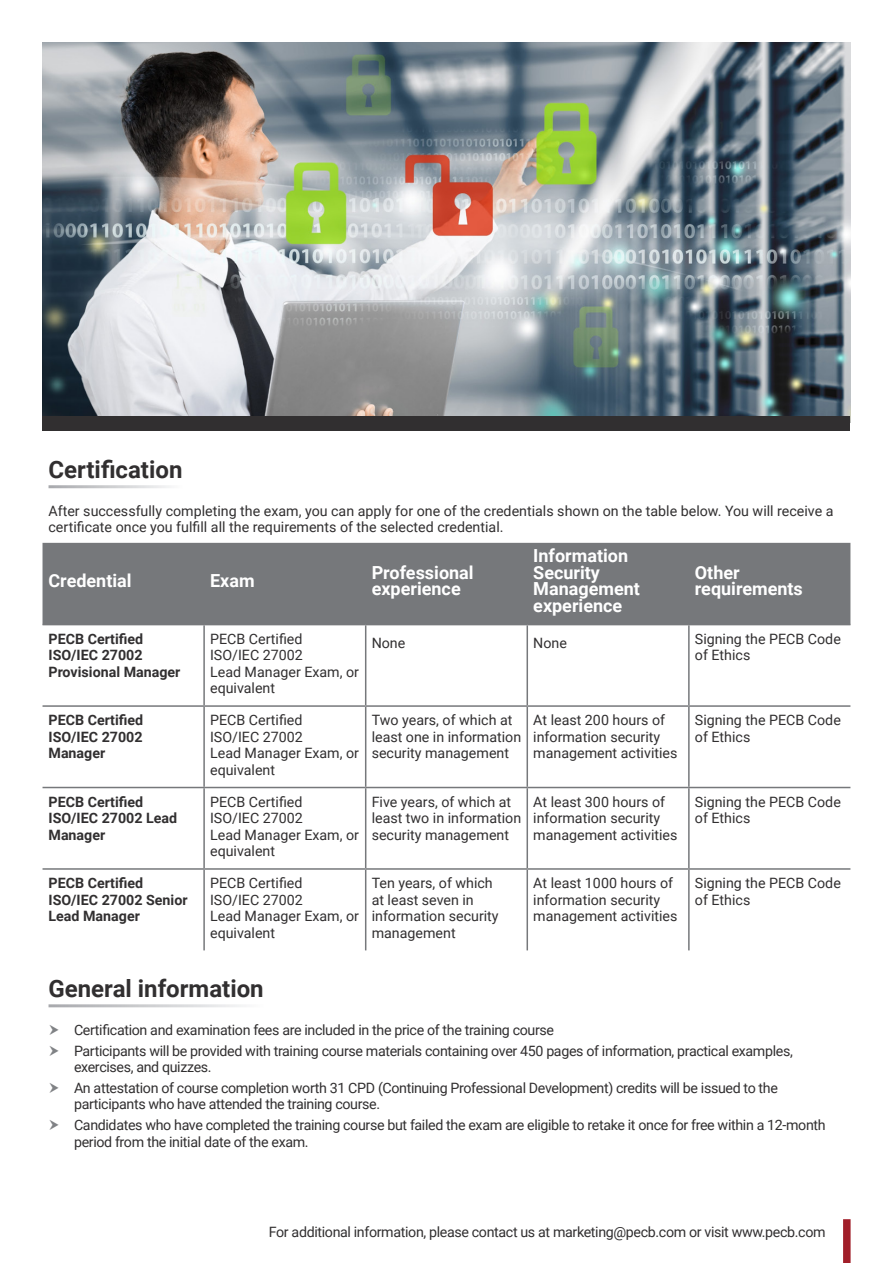
<style>
.page{position:relative;width:893px;height:1263px;background:#fff}
.page>*{position:absolute;margin:0;border:0;box-sizing:border-box;transform-origin:0 0}
.t1{font:700 24px "Roboto";color:#312f30}
.t2{font:700 18px/16.5px "Roboto";color:#fff}
.Bullet_Points{font:14.25px/16.5px "Roboto";color:#312f30}
.Bullet_Points-2{font:14.25px/16.5px "Roboto";letter-spacing:-.025em;color:#312f30}
.t3{font:700 14.25px/16.5px "Roboto";color:#312f30}
</style>
<div class="page">
<img style="left:43px;top:43px;width:807px;height:373px">
<div style="left:843px;top:1219px;width:8px;height:44px;background:#a11e29"></div>
<div style="left:43px;top:416px;width:807px;height:15px;background:#312f30"></div>
<div style="left:43px;top:543px;width:807px;height:81px;background:#76787b"></div>
<hr style="left:43px;top:868px;width:161px;height:2px;background:#76787b">
<hr style="left:204px;top:868px;width:162px;height:2px;background:#76787b">
<hr style="left:366px;top:868px;width:161px;height:2px;background:#76787b">
<hr style="left:527px;top:868px;width:162px;height:2px;background:#76787b">
<hr style="left:689px;top:868px;width:161px;height:2px;background:#76787b">
<hr style="left:203px;top:625px;width:2px;height:80px;background:#76787b">
<hr style="left:365px;top:625px;width:1px;height:80px;background:#76787b">
<hr style="left:526px;top:625px;width:2px;height:80px;background:#76787b">
<hr style="left:688px;top:625px;width:2px;height:80px;background:#76787b">
<hr style="left:203px;top:707px;width:2px;height:80px;background:#76787b">
<hr style="left:365px;top:707px;width:1px;height:80px;background:#76787b">
<hr style="left:526px;top:707px;width:2px;height:80px;background:#76787b">
<hr style="left:688px;top:707px;width:2px;height:80px;background:#76787b">
<hr style="left:43px;top:787px;width:161px;height:1px;background:#76787b">
<hr style="left:204px;top:787px;width:162px;height:1px;background:#76787b">
<hr style="left:203px;top:788px;width:2px;height:80px;background:#76787b">
<hr style="left:366px;top:787px;width:161px;height:1px;background:#76787b">
<hr style="left:365px;top:788px;width:1px;height:80px;background:#76787b">
<hr style="left:527px;top:787px;width:162px;height:1px;background:#76787b">
<hr style="left:526px;top:788px;width:2px;height:80px;background:#76787b">
<hr style="left:689px;top:787px;width:161px;height:1px;background:#76787b">
<hr style="left:688px;top:788px;width:2px;height:80px;background:#76787b">
<hr style="left:203px;top:870px;width:2px;height:80px;background:#76787b">
<hr style="left:365px;top:870px;width:1px;height:80px;background:#76787b">
<hr style="left:526px;top:870px;width:2px;height:80px;background:#76787b">
<hr style="left:688px;top:870px;width:2px;height:80px;background:#76787b">
<hr style="left:43px;top:624px;width:161px;height:1px;background:#76787b">
<hr style="left:204px;top:624px;width:162px;height:1px;background:#76787b">
<hr style="left:366px;top:624px;width:161px;height:1px;background:#76787b">
<hr style="left:527px;top:624px;width:162px;height:1px;background:#76787b">
<hr style="left:689px;top:624px;width:161px;height:1px;background:#76787b">
<hr style="left:43px;top:705px;width:161px;height:2px;background:#76787b">
<hr style="left:204px;top:705px;width:162px;height:2px;background:#76787b">
<hr style="left:366px;top:705px;width:161px;height:2px;background:#76787b">
<hr style="left:527px;top:705px;width:162px;height:2px;background:#76787b">
<hr style="left:689px;top:705px;width:161px;height:2px;background:#76787b">
<p class="t1" style="left:49px;top:452px;width:135px">Certification</p>
<p class="Bullet_Points" style="left:49px;top:502px;width:787px">After successfully completing the exam, you can apply for one of the credentials shown on the table below. You will receive a certificate once you fulfill all the requirements of the selected credential.</p>
<p class="t2" style="left:49px;top:572px;width:85px">Credential</p>
<p class="t2" style="left:210px;top:572px;width:46px">Exam</p>
<p class="t2" style="left:372px;top:563px;width:103px">Professional experience</p>
<p class="t2" style="left:533px;top:547px;width:108px">Information<br>Security<br>Management experience</p>
<p class="t2" style="left:695px;top:563px;width:110px">Other requirements</p>
<p class="t3" style="left:49px;top:630px;width:96px">PECB Certified</p>
<p class="t3" style="left:49px;top:646px;width:133px">ISO/IEC 27002<br>Provisional Manager</p>
<p class="t3" style="left:49px;top:711px;width:96px">PECB Certified</p>
<p class="t3" style="left:49px;top:728px;width:96px">ISO/IEC 27002<br>Manager</p>
<p class="t3" style="left:49px;top:793px;width:96px">PECB Certified</p>
<p class="t3" style="left:49px;top:809px;width:130px">ISO/IEC 27002 Lead<br>Manager</p>
<p class="t3" style="left:49px;top:874px;width:96px">PECB Certified</p>
<p class="t3" style="left:49px;top:891px;width:141px">ISO/IEC 27002 Senior<br>Lead Manager</p>
<p class="Bullet_Points" style="left:210px;top:630px;width:94px">PECB Certified</p>
<p class="Bullet_Points" style="left:210px;top:646px;width:94px">ISO/IEC 27002</p>
<p class="Bullet_Points" style="left:210px;top:663px;width:150px">Lead Manager Exam, or equivalent</p>
<p class="Bullet_Points" style="left:210px;top:711px;width:94px">PECB Certified</p>
<p class="Bullet_Points" style="left:210px;top:728px;width:94px">ISO/IEC 27002</p>
<p class="Bullet_Points" style="left:210px;top:744px;width:150px">Lead Manager Exam, or equivalent</p>
<p class="Bullet_Points" style="left:210px;top:793px;width:94px">PECB Certified</p>
<p class="Bullet_Points" style="left:210px;top:809px;width:94px">ISO/IEC 27002</p>
<p class="Bullet_Points" style="left:210px;top:826px;width:150px">Lead Manager Exam, or equivalent</p>
<p class="Bullet_Points" style="left:210px;top:874px;width:94px">PECB Certified</p>
<p class="Bullet_Points" style="left:210px;top:891px;width:94px">ISO/IEC 27002</p>
<p class="Bullet_Points" style="left:210px;top:907px;width:150px">Lead Manager Exam, or equivalent</p>
<p class="Bullet_Points" style="left:372px;top:634px;width:35px">None</p>
<p class="Bullet_Points" style="left:533px;top:634px;width:35px">None</p>
<p class="Bullet_Points" style="left:695px;top:630px;width:147px">Signing the PECB Code of Ethics</p>
<p class="Bullet_Points" style="left:372px;top:711px;width:151px">Two years, of which at least one in information security management</p>
<p class="Bullet_Points" style="left:533px;top:711px;width:146px">At least 200 hours of information security management activities</p>
<p class="Bullet_Points" style="left:695px;top:711px;width:147px">Signing the PECB Code of Ethics</p>
<p class="Bullet_Points" style="left:372px;top:793px;width:151px">Five years, of which at least two in information security management</p>
<p class="Bullet_Points" style="left:533px;top:793px;width:146px">At least 300 hours of information security management activities</p>
<p class="Bullet_Points" style="left:695px;top:793px;width:147px">Signing the PECB Code of Ethics</p>
<p class="Bullet_Points" style="left:372px;top:874px;width:128px">Ten years, of which at least seven in information security management</p>
<p class="Bullet_Points" style="left:533px;top:874px;width:146px">At least 1000 hours of information security management activities</p>
<p class="Bullet_Points" style="left:695px;top:874px;width:147px">Signing the PECB Code of Ethics</p>
<p class="t1" style="left:49px;top:971px;width:217px">General information</p>
<p class="Bullet_Points-2" style="left:74px;top:1021px;width:482px">Certification and examination fees are included in the price of the training course</p>
<p class="Bullet_Points-2" style="left:74px;top:1042px;width:720px">Participants will be provided with training course materials containing over 450 pages of information, practical examples, exercises, and quizzes.</p>
<p class="Bullet_Points-2" style="left:74px;top:1079px;width:705px">An attestation of course completion worth 31 CPD (Continuing Professional Development) credits will be issued to the participants who have attended the training course.</p>
<p class="Bullet_Points-2" style="left:74px;top:1116px;width:753px">Candidates who have completed the training course but failed the exam are eligible to retake it once for free within a 12-month period from the initial date of the exam.</p>
<p class="Bullet_Points-2" style="left:269px;top:1223px;width:558px">For additional information, please contact us at marketing@pecb.com or visit www.pecb.com</p>
</div>
